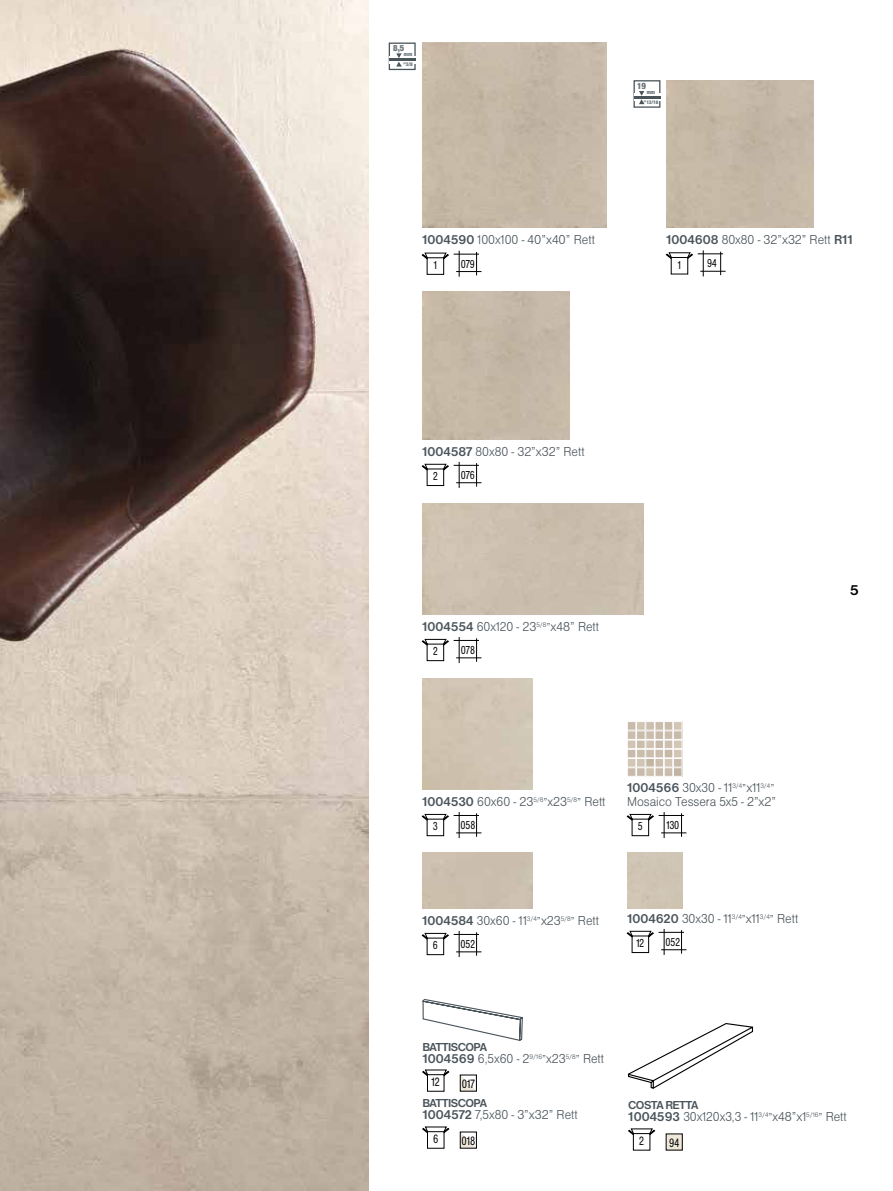
<style>
.page{position:relative;width:893px;height:1191px;background:#fff}
.page>*{position:absolute;margin:0;border:0;box-sizing:border-box;transform-origin:0 0}
.t1{font:700 15px "Nimbus San D";color:#000}
.t2{font:13.5px/13.6px "Nimbus San D Ligh";color:#4a545b;scale:.95 1}
.t3{font:condensed 12.6px "Nimbus San D";color:#000;scale:.9 1}
.t4{font:condensed 12px "Nimbus San D";letter-spacing:-.005em;color:#000;scale:.9 1}
.t5{font:700 12px "Nimbus San D";letter-spacing:-.05em;color:#4a545b}
.t6{font:900 condensed 8.7px "Helvetica Neue";color:#6e777c}
.t7{font:900 condensed 5.4px "Helvetica Neue";color:#6e777c}
.t8{font:900 condensed 4.95px "Helvetica Neue";color:#6e777c}
.s1{font-family:"Nimbus San D";font-weight:700}
.s2{font-size:12px}
</style>
<div class="page">
<img style="left:0;top:0;width:368px;height:1191px">
<svg style="left:422px;top:251px;width:59px;height:26px"></svg>
<svg style="left:422px;top:637px;width:59px;height:26px"></svg>
<svg style="left:422px;top:812px;width:59px;height:26px"></svg>
<svg style="left:422px;top:931px;width:59px;height:26px"></svg>
<svg style="left:627px;top:812px;width:59px;height:26px"></svg>
<svg style="left:627px;top:721px;width:55px;height:55px"></svg>
<div style="left:673px;top:767px;width:9px;height:9px;border:1px solid #fff"></div>
<svg style="left:627px;top:929px;width:59px;height:26px"></svg>
<svg style="left:422px;top:999px;width:101px;height:42px"></svg>
<div style="left:427px;top:1074px;width:17px;height:17px;border:1px solid #000"></div>
<svg style="left:422px;top:1069px;width:27px;height:7px"></svg>
<svg style="left:462px;top:1077px;width:12px;height:12px"></svg>
<div style="left:460px;top:1074px;width:17px;height:17px;border:1px solid #000"></div>
<div style="left:427px;top:1131px;width:17px;height:17px;border:1px solid #000"></div>
<svg style="left:422px;top:1126px;width:27px;height:7px"></svg>
<svg style="left:462px;top:1134px;width:12px;height:12px"></svg>
<div style="left:460px;top:1131px;width:17px;height:17px;border:1px solid #000"></div>
<div style="left:633px;top:1133px;width:17px;height:17px;border:1px solid #000"></div>
<svg style="left:628px;top:1128px;width:27px;height:7px"></svg>
<div style="left:666px;top:1134px;width:16px;height:16px;background:#eee7da"></div>
<svg style="left:627px;top:1023px;width:127px;height:66px"></svg>
<svg style="left:666px;top:250px;width:59px;height:26px"></svg>
<div style="left:389px;top:43px;width:27px;height:27px;border:1px solid #4a545b"></div>
<svg style="left:389px;top:56px;width:27px;height:7px"></svg>
<hr style="left:389px;top:59px;width:27px;height:2px;background:#4a545b">
<svg style="left:396px;top:53px;width:6px;height:13px"></svg>
<div style="left:633px;top:80px;width:27px;height:28px;border:1px solid #4a545b"></div>
<div style="left:633px;top:93px;width:27px;height:8px;background:#fff"></div>
<hr style="left:633px;top:96px;width:27px;height:3px;background:#4a545b">
<svg style="left:639px;top:91px;width:5px;height:13px"></svg>
<svg style="left:422px;top:462px;width:59px;height:26px"></svg>
<p class="t6" style="left:393px;top:43px;width:13px">8,5</p>
<p class="t7" style="left:404px;top:51px;width:10px">mm</p>
<p class="t8" style="left:403px;top:61px;width:11px">”3/8</p>
<p class="t6" style="left:637px;top:80px;width:10px">19</p>
<p class="t7" style="left:647px;top:89px;width:10px">mm</p>
<p class="t8" style="left:644px;top:99px;width:16px">”13/16</p>
<p class="t2" style="left:422px;top:232px;width:184px"><span class="s1">1004590</span> 100x100 - 40”x40” Rett</p>
<p class="t4" style="left:434px;top:259px;width:5px">1</p>
<p class="t4" style="left:461px;top:257px;width:17px">079</p>
<p class="t2" style="left:666px;top:232px;width:198px"><span class="s1">1004608</span> 80x80 - 32”x32” Rett <span class="s1">R11</span></p>
<p class="t4" style="left:678px;top:258px;width:5px">1</p>
<p class="t4" style="left:707px;top:257px;width:12px">94</p>
<p class="t2" style="left:422px;top:444px;width:173px"><span class="s1">1004587</span> 80x80 - 32”x32” Rett</p>
<p class="t4" style="left:433px;top:470px;width:7px">2</p>
<p class="t4" style="left:461px;top:468px;width:17px">076</p>
<p class="t2" style="left:422px;top:619px;width:188px"><span class="s1">1004554</span> 60x120 - 23<sup>5/8</sup><span class="s2">”</span>x48” Rett</p>
<p class="t4" style="left:433px;top:645px;width:7px">2</p>
<p class="t4" style="left:461px;top:643px;width:17px">078</p>
<p class="t1" style="left:850px;top:581px;width:10px">5</p>
<p class="t2" style="left:422px;top:794px;width:195px"><span class="s1">1004530</span> 60x60 - 23<sup>5/8</sup><span class="s2">”</span>x23<sup>5/8</sup><span class="s2">”</span> Rett</p>
<p class="t4" style="left:433px;top:820px;width:7px">3</p>
<p class="t4" style="left:460px;top:818px;width:18px">058</p>
<p class="t2" style="left:627px;top:780px;width:158px"><span class="s1">1004566</span> 30x30 - 11<sup>3/4</sup><span class="s2">”</span>x11<sup>3/4</sup><span class="s2">”<br></span>Mosaico Tessera 5x5 - 2”x2”</p>
<p class="t4" style="left:638px;top:820px;width:7px">5</p>
<p class="t4" style="left:666px;top:818px;width:16px">130</p>
<p class="t2" style="left:422px;top:913px;width:188px"><span class="s1">1004584</span> 30x60 - 11<sup>3/4</sup><span class="s2">”</span>x23<sup>5/8</sup><span class="s2">”</span> Rett</p>
<p class="t4" style="left:433px;top:939px;width:7px">6</p>
<p class="t4" style="left:461px;top:937px;width:18px">052</p>
<p class="t2" style="left:627px;top:911px;width:182px"><span class="s1">1004620</span> 30x30 - 11<sup>3/4</sup><span class="s2">”</span>x11<sup>3/4</sup><span class="s2">”</span> Rett</p>
<p class="t4" style="left:636px;top:937px;width:10px">12</p>
<p class="t4" style="left:666px;top:935px;width:18px">052</p>
<p class="t5" style="left:422px;top:1040px;width:66px">BATTISCOPA</p>
<p class="t2" style="left:422px;top:1051px;width:193px"><span class="s1">1004569</span> 6,5x60 - 2<sup>9/16</sup><span class="s2">”</span>x23<sup>5/8</sup><span class="s2">”</span> Rett</p>
<p class="t5" style="left:422px;top:1096px;width:66px">BATTISCOPA</p>
<p class="t2" style="left:422px;top:1107px;width:165px"><span class="s1">1004572</span> 7,5x80 - 3”x32” Rett</p>
<p class="t3" style="left:432px;top:1075px;width:11px">12</p>
<p class="t3" style="left:462px;top:1077px;width:16px">017</p>
<p class="t3" style="left:433px;top:1132px;width:7px">6</p>
<p class="t3" style="left:461px;top:1134px;width:17px">018</p>
<p class="t5" style="left:628px;top:1097px;width:72px">COSTA RETTA</p>
<p class="t2" style="left:628px;top:1109px;width:232px"><span class="s1">1004593</span> 30x120x3,3 - 11<sup>3/4</sup><span class="s2">”</span>x48”x1<sup>5/16</sup><span class="s2">”</span> Rett</p>
<p class="t3" style="left:639px;top:1134px;width:7px">2</p>
<p class="t3" style="left:669px;top:1136px;width:13px">94</p>
</div>
